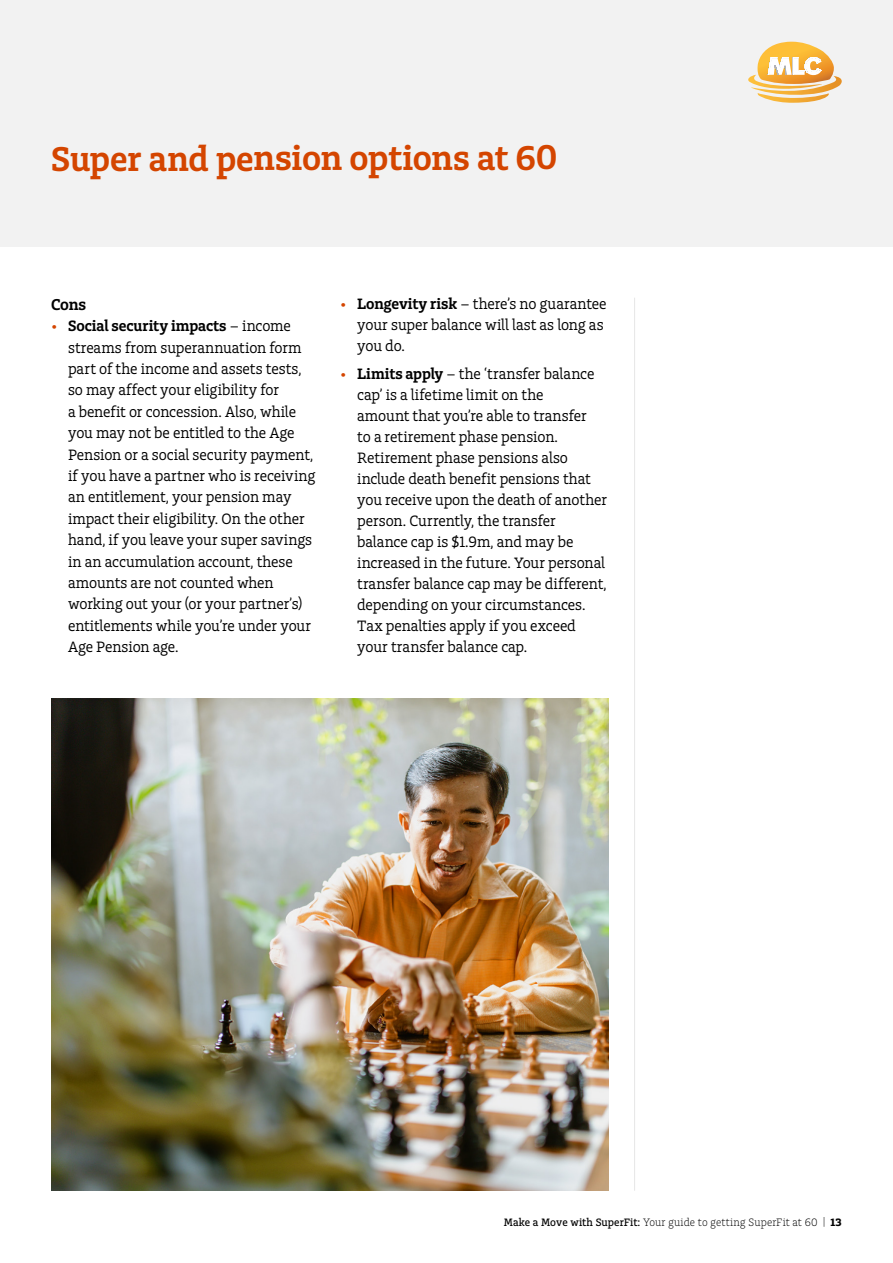
<style>
.page{position:relative;width:893px;height:1263px;background:#fff}
.page>*{position:absolute;margin:0;border:0;box-sizing:border-box;transform-origin:0 0}
.t1{font:36px "Charlie Std Sm Bld";letter-spacing:-.01em;color:#d44500}
.t2{font:16.5px "Charlie Std Sm Bld";color:#000}
.t3{font:15.75px/21px "Charlie Std";letter-spacing:-.005em;color:#000}
.t4{font:15.75px "Charlie Std Sm Bld";letter-spacing:-.005em;color:#000}
.t5{font:300 11.25px "Charlie Std";letter-spacing:.01em;color:#000}
.s1{font-family:"Charlie Std";font-size:18px;color:#d44500}
.s2{font-family:"Charlie Std"}
.s3{font-size:18px;color:#d44500}
.s4{font-family:"Charlie Std Sm Bld"}
.s5{font-family:"Charlie Std Med";font-weight:400}
.s6{font-family:"Charlie Std Bld";font-weight:400}
</style>
<div class="page">
<hr style="left:634px;top:298px;width:1px;height:893px;background:#e6e6e6">
<div style="left:0;top:0;width:893px;height:247px;background:#f2f2f2"></div>
<svg style="left:746px;top:42px;width:99px;height:61px"></svg>
<img style="left:51px;top:698px;width:558px;height:493px">
<h1 class="t1" style="left:51px;top:135px;width:508px">Super and pension options at 60</h1>
<p class="t2" style="left:51px;top:294px;width:37px">Cons</p>
<p class="t4" style="left:51px;top:316px;width:241px"><span class="s1">•</span> Social security impacts <span class="s2">– income</span></p>
<p class="t3" style="left:68px;top:336px;width:249px;line-height:21.5px">streams from superannuation form part of the income and assets tests, so may affect your eligibility for<br>a benefit or concession. Also, while you may not be entitled to the Age Pension or a social security payment, if you have a partner who is receiving an entitlement, your pension may impact their eligibility. On the other hand, if you leave your super savings in an accumulation account, these amounts are not counted when working out your (or your partner’s) entitlements while you’re under your Age Pension age.</p>
<p class="t3" style="left:357px;top:293px;width:251px;text-indent:-17px"><span class="s3">•</span> <span class="s4">Longevity risk</span> – there’s no guarantee your super balance will last as long as you do.</p>
<p class="t3" style="left:357px;top:363px;width:251px;text-indent:-17px"><span class="s3">•</span> <span class="s4">Limits apply</span> – the ‘transfer balance cap’ is a lifetime limit on the<br>amount that you’re able to transfer<br>to a retirement phase pension.<br>Retirement phase pensions also include death benefit pensions that you receive upon the death of another person. Currently, the transfer balance cap is $1.9m, and may be increased in the future. Your personal transfer balance cap may be different, depending on your circumstances.<br>Tax penalties apply if you exceed your transfer balance cap.</p>
<p class="t5" style="left:504px;top:1215px;width:339px"><span class="s5">Make a Move with SuperFit:</span> Your guide to getting SuperFit at 60 | <span class="s6">13</span></p>
</div>
